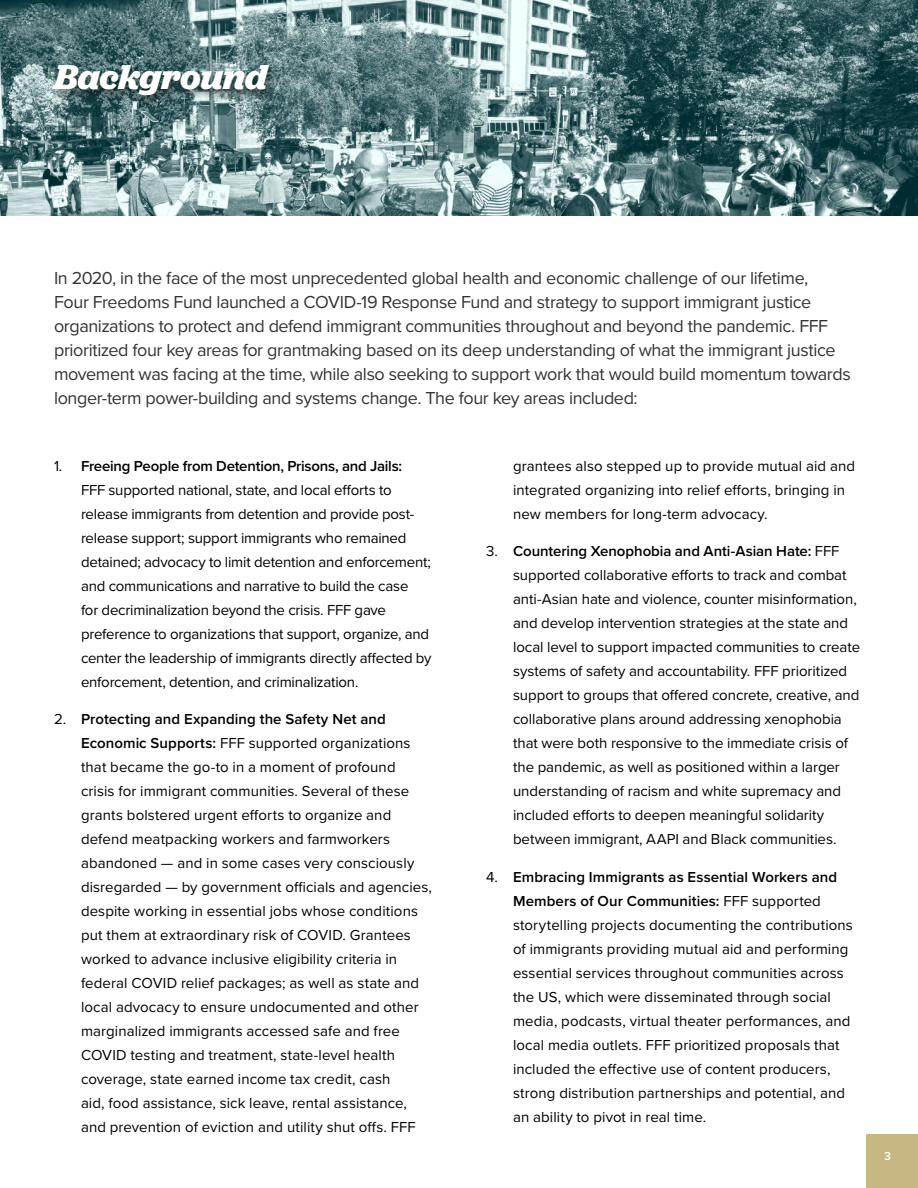
<style>
.page{position:relative;width:918px;height:1188px;background:#fff}
.page>*{position:absolute;margin:0;border:0;box-sizing:border-box;transform-origin:0 0}
.t1{font:italic 700 36px "Jubilat";letter-spacing:-.01em;color:#fff}
.t2{font:18px/24px "Proxima Nova";letter-spacing:-.02em;color:#333}
.t3{font:15px/24px "Proxima Nova";letter-spacing:.005em;color:#000}
.t4{font:15px/24px "Proxima Nova";letter-spacing:-.015em;color:#000}
.t5{font:600 12px "Proxima Nova";color:#fff}
.s1{font-weight:600}
</style>
<div class="page">
<div style="left:866px;top:1134px;width:52px;height:54px;background:#c6b783"></div>
<img style="left:0;top:0;width:918px;height:216px">
<div style="left:49px;top:63px;width:231px;height:46px;background:#000;opacity:.48"></div>
<p class="t1" style="left:54px;top:54px;width:215px">Background</p>
<p class="t2" style="left:54px;top:267px;width:798px">In 2020, in the face of the most unprecedented global health and economic challenge of our lifetime,<br>Four Freedoms Fund launched a COVID-19 Response Fund and strategy to support immigrant justice organizations to protect and defend immigrant communities throughout and beyond the pandemic. FFF prioritized four key areas for grantmaking based on its deep understanding of what the immigrant justice movement was facing at the time, while also seeking to support work that would build momentum towards longer-term power-building and systems change. The four key areas included:</p>
<p class="t4" style="left:81px;top:454px;width:352px;text-indent:-27px">1. <span class="s1">Freeing People from Detention, Prisons, and Jails:<br></span>FFF supported national, state, and local efforts to release immigrants from detention and provide post&shy;release support; support immigrants who remained detained; advocacy to limit detention and enforcement; and communications and narrative to build the case<br>for decriminalization beyond the crisis. FFF gave preference to organizations that support, organize, and center the leadership of immigrants directly affected by enforcement, detention, and criminalization.</p>
<p class="t3" style="left:81px;top:708px;width:352px;text-indent:-27px">2. <span class="s1">Protecting and Expanding the Safety Net and Economic Supports:</span> FFF supported organizations that became the go-to in a moment of profound crisis for immigrant communities. Several of these grants bolstered urgent efforts to organize and defend meatpacking workers and farmworkers abandoned — and in some cases very consciously disregarded — by government officials and agencies, despite working in essential jobs whose conditions put them at extraordinary risk of COVID. Grantees worked to advance inclusive eligibility criteria in federal COVID relief packages; as well as state and local advocacy to ensure undocumented and other marginalized immigrants accessed safe and free COVID testing and treatment, state-level health coverage, state earned income tax credit, cash<br>aid, food assistance, sick leave, rental assistance, and prevention of eviction and utility shut offs. FFF</p>
<p class="t3" style="left:513px;top:454px;width:344px">grantees also stepped up to provide mutual aid and integrated organizing into relief efforts, bringing in new members for long-term advocacy.</p>
<p class="t3" style="left:513px;top:540px;width:349px;text-indent:-27px">3. <span class="s1">Countering Xenophobia and Anti-Asian Hate:</span> FFF supported collaborative efforts to track and combat anti-Asian hate and violence, counter misinformation, and develop intervention strategies at the state and local level to support impacted communities to create systems of safety and accountability. FFF prioritized support to groups that offered concrete, creative, and collaborative plans around addressing xenophobia that were both responsive to the immediate crisis of the pandemic, as well as positioned within a larger understanding of racism and white supremacy and included efforts to deepen meaningful solidarity between immigrant, AAPI and Black communities.</p>
<p class="t3" style="left:513px;top:865px;width:341px;text-indent:-27px">4. <span class="s1">Embracing Immigrants as Essential Workers and Members of Our Communities:</span> FFF supported storytelling projects documenting the contributions of immigrants providing mutual aid and performing essential services throughout communities across the US, which were disseminated through social media, podcasts, virtual theater performances, and local media outlets. FFF prioritized proposals that included the effective use of content producers, strong distribution partnerships and potential, and an ability to pivot in real time.</p>
<p class="t5" style="left:884px;top:1149px;width:8px">3</p>
</div>
